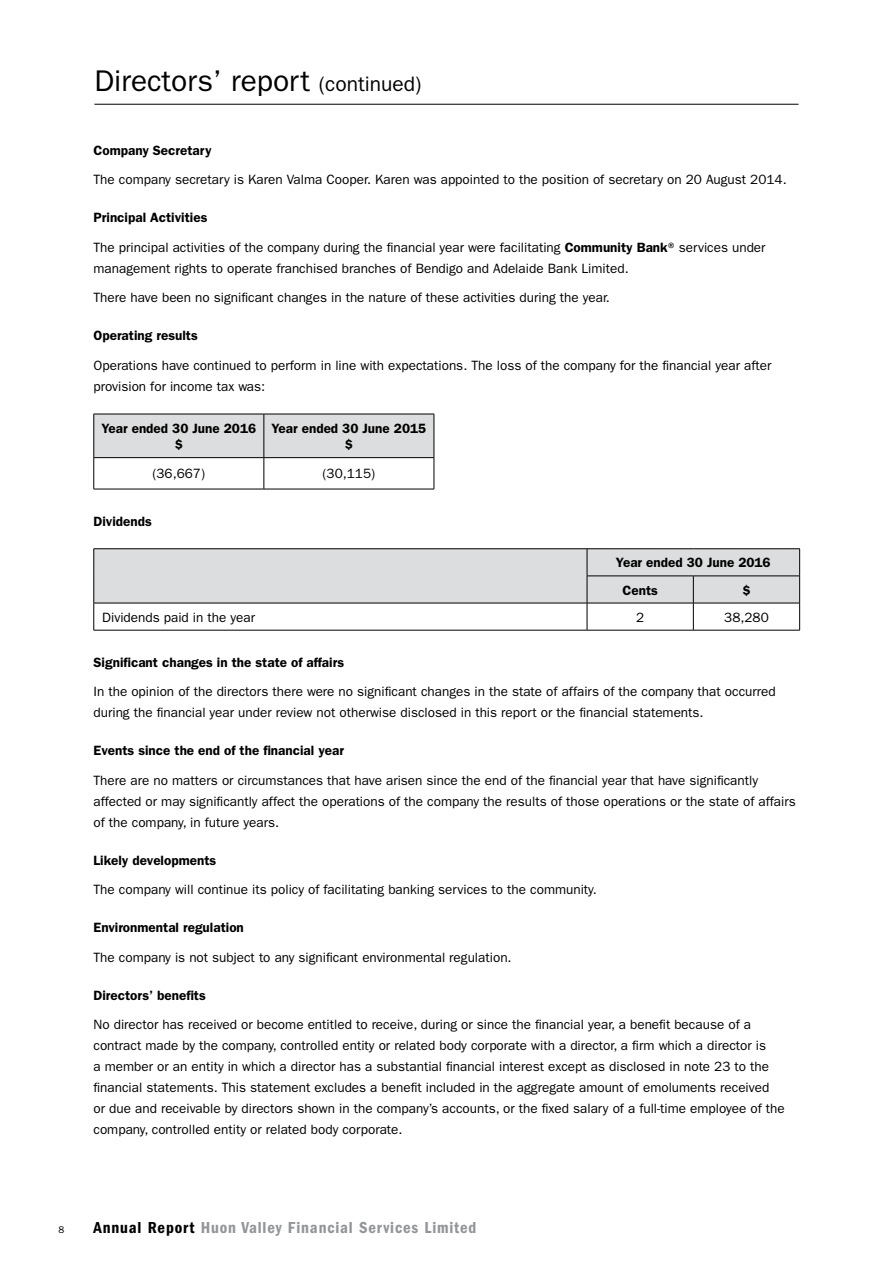
<style>
.page{position:relative;width:893px;height:1263px;background:#fff}
.page>*{position:absolute;margin:0;border:0;box-sizing:border-box;transform-origin:0 0}
.t1{font:30px "Franklin Gothic";color:#000}
.t2{font:600 condensed 16.5px "Franklin Gothic";letter-spacing:.05em;color:#939598}
.t3{font:13.5px/21px "Franklin Gothic";color:#000}
.t4{font:600 13.5px/16.5px "Franklin Gothic";color:#000;text-align:center}
.t5{font:9.75px "Franklin Gothic";color:#000}
.s1{font-size:21px}
.s2{font-weight:600}
.s3{color:#000}
</style>
<div class="page">
<hr style="left:94px;top:104px;width:704px;height:1px;background:#000">
<div style="left:95px;top:415px;width:339px;height:42px;background:#dcddde"></div>
<hr style="left:94px;top:414px;width:170px;height:1px;background:#000">
<hr style="left:94px;top:414px;width:1px;height:43px;background:#000">
<hr style="left:264px;top:414px;width:170px;height:1px;background:#000">
<hr style="left:264px;top:414px;width:1px;height:43px;background:#000">
<hr style="left:434px;top:414px;width:1px;height:43px;background:#000">
<hr style="left:94px;top:457px;width:170px;height:1px;background:#000">
<hr style="left:94px;top:458px;width:1px;height:31px;background:#000">
<hr style="left:264px;top:457px;width:170px;height:1px;background:#000">
<hr style="left:264px;top:458px;width:1px;height:31px;background:#000">
<hr style="left:434px;top:458px;width:1px;height:31px;background:#000">
<hr style="left:94px;top:489px;width:170px;height:1px;background:#000">
<hr style="left:264px;top:489px;width:170px;height:1px;background:#000">
<hr style="left:94px;top:548px;width:493px;height:1px;background:#000">
<hr style="left:587px;top:548px;width:106px;height:1px;background:#000">
<hr style="left:693px;top:548px;width:107px;height:1px;background:#000">
<svg style="left:94px;top:549px;width:706px;height:81px"></svg>
<hr style="left:94px;top:630px;width:493px;height:1px;background:#000">
<hr style="left:587px;top:630px;width:106px;height:1px;background:#000">
<hr style="left:693px;top:630px;width:107px;height:1px;background:#000">
<h1 class="t1" style="left:94px;top:64px;width:329px">Directors’ report <span class="s1">(continued)</span></h1>
<p class="t4" style="left:94px;top:142px;width:120px">Company Secretary</p>
<p class="t3" style="left:94px;top:169px;width:695px">The company secretary is Karen Valma Cooper. Karen was appointed to the position of secretary on 20 August 2014.</p>
<p class="t3" style="left:94px;top:203px;width:673px;line-height:29.5px"><span class="s2">Principal Activities<br></span>The principal activities of the company during the financial year were facilitating <span class="s2">Community Bank</span>® services under</p>
<p class="t3" style="left:94px;top:253px;width:537px;line-height:29.5px">management rights to operate franchised branches of Bendigo and Adelaide Bank Limited.<br>There have been no significant changes in the nature of these activities during the year.</p>
<p class="t4" style="left:94px;top:327px;width:106px">Operating results</p>
<p class="t3" style="left:94px;top:355px;width:679px">Operations have continued to perform in line with expectations. The loss of the company for the financial year after provision for income tax was:</p>
<p class="t4" style="left:101px;top:420px;width:156px">Year ended 30 June 2016 $</p>
<p class="t4" style="left:271px;top:420px;width:156px">Year ended 30 June 2015 $</p>
<p class="t3" style="left:152px;top:463px;width:54px">(36,667)</p>
<p class="t3" style="left:323px;top:463px;width:54px">(30,115)</p>
<p class="t4" style="left:94px;top:513px;width:60px">Dividends</p>
<p class="t4" style="left:622px;top:549px;width:150px;line-height:27.2px;text-align:left;text-indent:-7px">Year ended 30 June 2016<br>Cents</p>
<p class="t4" style="left:742px;top:582px;width:10px">$</p>
<p class="t3" style="left:102px;top:607px;width:154px">Dividends paid in the year</p>
<p class="t3" style="left:636px;top:607px;width:10px">2</p>
<p class="t3" style="left:724px;top:607px;width:46px">38,280</p>
<p class="t4" style="left:94px;top:654px;width:252px">Significant changes in the state of affairs</p>
<p class="t3" style="left:94px;top:681px;width:684px">In the opinion of the directors there were no significant changes in the state of affairs of the company that occurred during the financial year under review not otherwise disclosed in this report or the financial statements.</p>
<p class="t4" style="left:94px;top:742px;width:252px">Events since the end of the financial year</p>
<p class="t3" style="left:94px;top:770px;width:704px">There are no matters or circumstances that have arisen since the end of the financial year that have significantly affected or may significantly affect the operations of the company the results of those operations or the state of affairs of the company, in future years.</p>
<p class="t4" style="left:94px;top:852px;width:124px">Likely developments</p>
<p class="t3" style="left:94px;top:879px;width:505px">The company will continue its policy of facilitating banking services to the community.</p>
<p class="t4" style="left:94px;top:919px;width:152px">Environmental regulation</p>
<p class="t3" style="left:94px;top:947px;width:420px">The company is not subject to any significant environmental regulation.</p>
<p class="t4" style="left:94px;top:987px;width:114px">Directors’ benefits</p>
<p class="t3" style="left:94px;top:1014px;width:693px">No director has received or become entitled to receive, during or since the financial year, a benefit because of a contract made by the company, controlled entity or related body corporate with a director, a firm which a director is<br>a member or an entity in which a director has a substantial financial interest except as disclosed in note 23 to the financial statements. This statement excludes a benefit included in the aggregate amount of emoluments received<br>or due and receivable by directors shown in the company’s accounts, or the fixed salary of a full-time employee of the company, controlled entity or related body corporate.</p>
<p class="t5" style="left:59px;top:1224px;width:7px">8</p>
<p class="t2" style="left:94px;top:1218px;width:384px"><span class="s3">Annual Report</span> Huon Valley Financial Services Limited</p>
</div>
